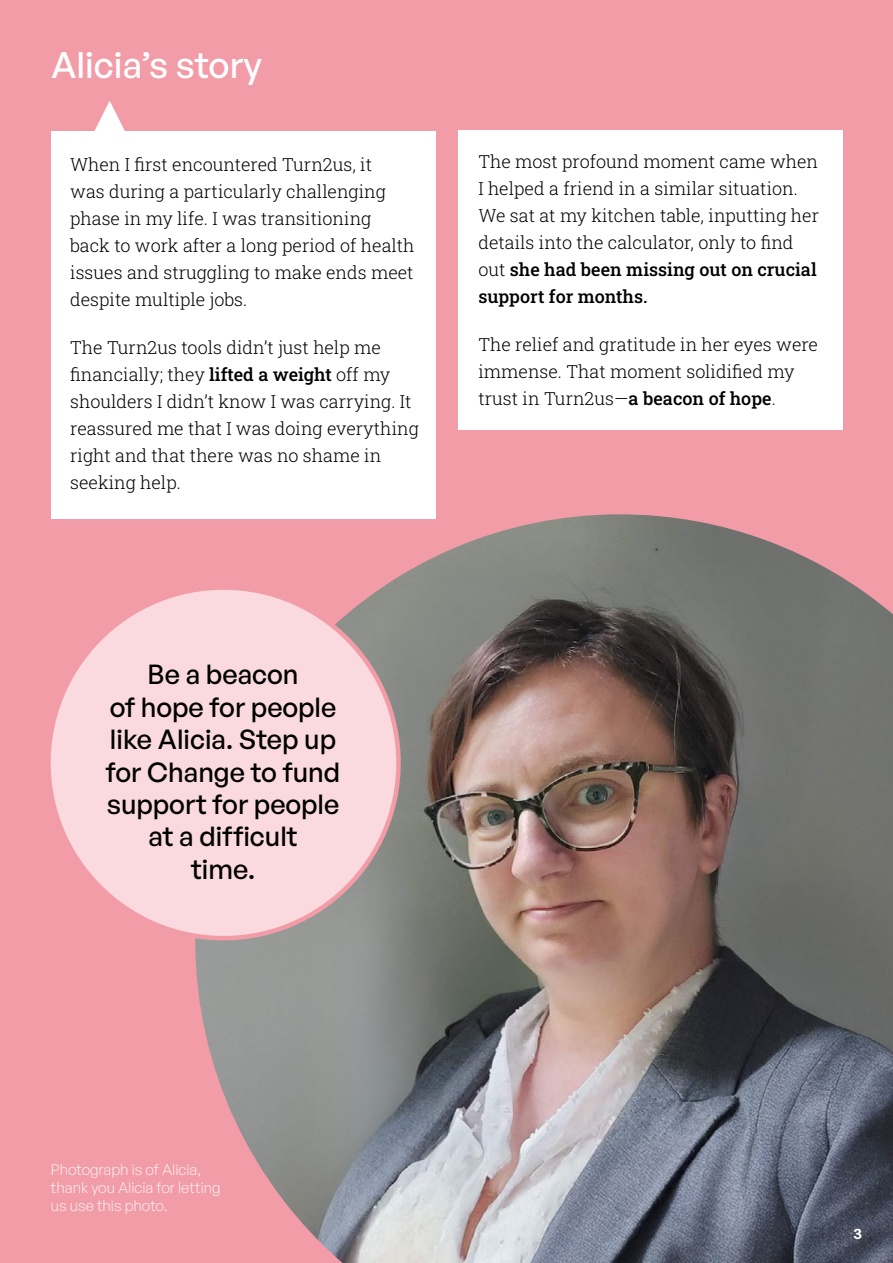
<style>
.page{position:relative;width:893px;height:1263px;background:#f29ca7}
.page>*{position:absolute;margin:0;border:0;box-sizing:border-box;transform-origin:0 0}
.t1{font:500 36px "General Sans";color:#fff}
.t2{font:500 27px/32.4px "General Sans";color:#000;text-align:center}
.t3{font:300 18px/27px "Roboto Slab";color:#000}
.t4{font:300 15px/18px "General Sans";color:#fff}
.t5{font:600 15px "General Sans";color:#fff}
.s1{font-weight:500}
</style>
<div class="page">
<div style="left:51px;top:131px;width:385px;height:388px;background:#fff"></div>
<div style="left:458px;top:130px;width:385px;height:299px;background:#fff"></div>
<svg style="left:94px;top:101px;width:31px;height:30px"></svg>
<img style="left:195px;top:514px;width:698px;height:749px">
<div style="left:48px;top:587px;width:350px;height:351px;background:#fadade;border-radius:50%"></div>
<h1 class="t1" style="left:51px;top:42px;width:213px">Alicia’s story</h1>
<p class="t3" style="left:70px;top:151px;width:346px">When I first encountered Turn2us, it<br>was during a particularly challenging phase in my life. I was transitioning back to work after a long period of health issues and struggling to make ends meet despite multiple jobs.</p>
<p class="t3" style="left:70px;top:334px;width:350px">The Turn2us tools didn’t just help me financially; they <span class="s1">lifted a weight</span> off my shoulders I didn’t know I was carrying. It reassured me that I was doing everything right and that there was no shame in seeking help.</p>
<p class="t3" style="left:478px;top:147px;width:342px">The most profound moment came when I helped a friend in a similar situation.<br>We sat at my kitchen table, inputting her details into the calculator, only to find out <span class="s1">she had been missing out on crucial support for months.</span></p>
<p class="t3" style="left:478px;top:330px;width:341px">The relief and gratitude in her eyes were immense. That moment solidified my trust in Turn2us—<span class="s1">a beacon of hope</span>.</p>
<h2 class="t2" style="left:106px;top:658px;width:236px">Be a beacon<br>of hope for people like Alicia. Step up for Change to fund support for people at a difficult<br>time.</h2>
<p class="t4" style="left:51px;top:1160px;width:171px">Photograph is of Alicia, thank you Alicia for letting us use this photo.</p>
<p class="t5" style="left:853px;top:1224px;width:10px">3</p>
</div>
